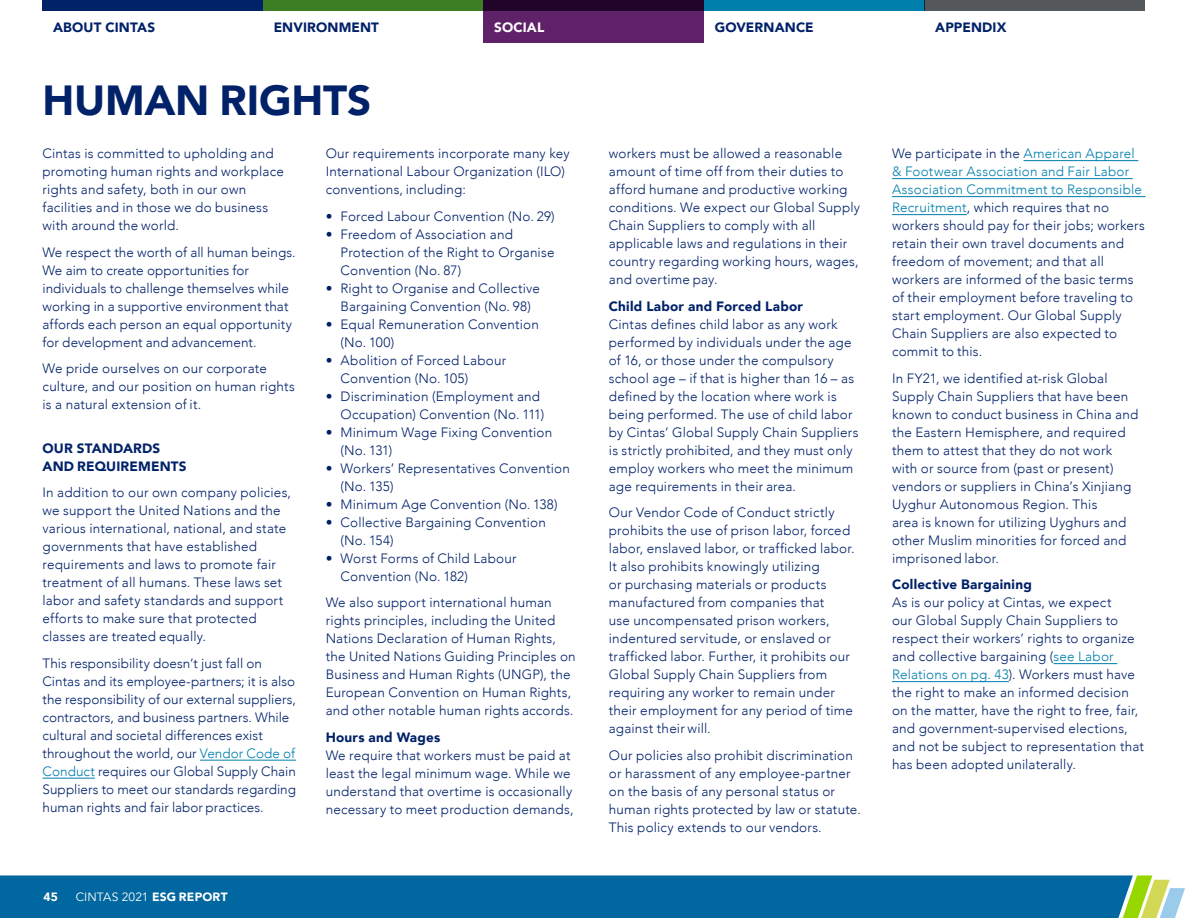
<style>
.page{position:relative;width:1188px;height:918px;background:#fff}
.page>*{position:absolute;margin:0;border:0;box-sizing:border-box;transform-origin:0 0}
.t1{font:900 42px "Avenir";letter-spacing:-.005em;color:#012169}
.t2{font:300 13.5px/18px "Avenir";letter-spacing:.015em;color:#012169}
.t3{font:900 13.5px/18px "Avenir";letter-spacing:.015em;color:#012169}
.t4{font:900 13.5px "Avenir";letter-spacing:.01em;color:#fff}
.t5{font:12px "Avenir";letter-spacing:.01em;color:#fff}
.t6{font:900 12px "Avenir";color:#fff}
.s1{color:#007fad}
.s2{font-weight:900}
</style>
<div class="page">
<hr style="left:200px;top:760px;width:96px;height:1px;background:#007fad">
<hr style="left:43px;top:778px;width:52px;height:1px;background:#007fad">
<hr style="left:1024px;top:160px;width:114px;height:1px;background:#007fad">
<hr style="left:892px;top:178px;width:241px;height:1px;background:#007fad">
<hr style="left:892px;top:196px;width:253px;height:1px;background:#007fad">
<hr style="left:892px;top:214px;width:75px;height:1px;background:#007fad">
<hr style="left:1053px;top:663px;width:64px;height:1px;background:#007fad">
<hr style="left:892px;top:681px;width:117px;height:1px;background:#007fad">
<div style="left:0;top:875px;width:1123px;height:43px;background:#0067a0"></div>
<svg style="left:1123px;top:875px;width:62px;height:43px"></svg>
<div style="left:263px;top:0;width:221px;height:11px;background:#3b7e23"></div>
<div style="left:704px;top:0;width:221px;height:11px;background:#007fad"></div>
<div style="left:925px;top:0;width:220px;height:11px;background:#54585a"></div>
<div style="left:484px;top:0;width:220px;height:43px;background:#5f2167"></div>
<div style="left:484px;top:0;width:220px;height:11px;background:#230429"></div>
<div style="left:43px;top:0;width:220px;height:11px;background:#012169"></div>
<p class="t3" style="left:53px;top:18px;width:103px">ABOUT CINTAS</p>
<p class="t3" style="left:274px;top:18px;width:107px">ENVIRONMENT</p>
<p class="t4" style="left:494px;top:16px;width:52px">SOCIAL</p>
<p class="t3" style="left:715px;top:18px;width:101px">GOVERNANCE</p>
<p class="t3" style="left:935px;top:18px;width:73px">APPENDIX</p>
<h1 class="t1" style="left:43px;top:64px;width:330px">HUMAN RIGHTS</h1>
<p class="t2" style="left:43px;top:145px;width:243px">Cintas is committed to upholding and promoting human rights and workplace rights and safety, both in our own facilities and in those we do business with around the world.</p>
<p class="t2" style="left:43px;top:243px;width:255px">We respect the worth of all human beings.<br>We aim to create opportunities for individuals to challenge themselves while working in a supportive environment that affords each person an equal opportunity for development and advancement.</p>
<p class="t2" style="left:43px;top:360px;width:254px">We pride ourselves on our corporate culture, and our position on human rights is a natural extension of it.</p>
<p class="t3" style="left:43px;top:439px;width:146px">OUR STANDARDS<br>AND REQUIREMENTS</p>
<p class="t2" style="left:43px;top:484px;width:250px">In addition to our own company policies, we support the United Nations and the various international, national, and state governments that have established requirements and laws to promote fair treatment of all humans. These laws set labor and safety standards and support efforts to make sure that protected classes are treated equally.</p>
<p class="t2" style="left:43px;top:654px;width:255px">This responsibility doesn’t just fall on Cintas and its employee-partners; it is also the responsibility of our external suppliers, contractors, and business partners. While cultural and societal differences exist throughout the world, our <span class="s1">Vendor Code of Conduct</span> requires our Global Supply Chain Suppliers to meet our standards regarding human rights and fair labor practices.</p>
<p class="t2" style="left:326px;top:145px;width:245px">Our requirements incorporate many key<br>International Labour Organization (ILO) conventions, including:</p>
<p class="t2" style="left:326px;top:207px;width:231px">• Forced Labour Convention (No. 29)</p>
<p class="t2" style="left:341px;top:225px;width:215px;text-indent:-15px">• Freedom of Association and<br>Protection of the Right to Organise<br>Convention (No. 87)</p>
<p class="t2" style="left:326px;top:279px;width:216px;text-align:center">• Right to Organise and Collective<br>Bargaining Convention (No. 98)</p>
<p class="t2" style="left:341px;top:315px;width:200px;text-indent:-15px">• Equal Remuneration Convention (No. 100)</p>
<p class="t2" style="left:341px;top:351px;width:167px;text-indent:-15px">• Abolition of Forced Labour<br>Convention (No. 105)</p>
<p class="t2" style="left:341px;top:387px;width:205px;text-indent:-15px">• Discrimination (Employment and<br>Occupation) Convention (No. 111)</p>
<p class="t2" style="left:341px;top:423px;width:213px;text-indent:-15px">• Minimum Wage Fixing Convention (No. 131)</p>
<p class="t2" style="left:341px;top:459px;width:231px;text-indent:-15px">• Workers’ Representatives Convention (No. 135)</p>
<p class="t2" style="left:326px;top:495px;width:233px">• Minimum Age Convention (No. 138)</p>
<p class="t2" style="left:341px;top:513px;width:207px;text-indent:-15px">• Collective Bargaining Convention (No. 154)</p>
<p class="t2" style="left:341px;top:549px;width:178px;text-indent:-15px">• Worst Forms of Child Labour<br>Convention (No. 182)</p>
<p class="t2" style="left:326px;top:594px;width:252px">We also support international human rights principles, including the United Nations Declaration of Human Rights, the United Nations Guiding Principles on Business and Human Rights (UNGP), the European Convention on Human Rights, and other notable human rights accords.</p>
<p class="t3" style="left:326px;top:728px;width:116px">Hours and Wages</p>
<p class="t2" style="left:326px;top:746px;width:249px">We require that workers must be paid at least the legal minimum wage. While we understand that overtime is occasionally necessary to meet production demands,</p>
<p class="t6" style="left:43px;top:886px;width:16px">45</p>
<p class="t5" style="left:76px;top:889px;width:153px">CINTAS 2021 <span class="s2">ESG REPORT</span></p>
<p class="t2" style="left:609px;top:145px;width:253px">workers must be allowed a reasonable amount of time off from their duties to afford humane and productive working conditions. We expect our Global Supply Chain Suppliers to comply with all applicable laws and regulations in their country regarding working hours, wages, and overtime pay.</p>
<p class="t3" style="left:609px;top:297px;width:196px">Child Labor and Forced Labor</p>
<p class="t2" style="left:609px;top:315px;width:251px">Cintas defines child labor as any work performed by individuals under the age of 16, or those under the compulsory school age – if that is higher than 16 – as defined by the location where work is being performed. The use of child labor by Cintas’ Global Supply Chain Suppliers is strictly prohibited, and they must only employ workers who meet the minimum age requirements in their area.</p>
<p class="t2" style="left:609px;top:504px;width:247px">Our Vendor Code of Conduct strictly prohibits the use of prison labor, forced labor, enslaved labor, or trafficked labor.<br>It also prohibits knowingly utilizing<br>or purchasing materials or products manufactured from companies that<br>use uncompensated prison workers, indentured servitude, or enslaved or trafficked labor. Further, it prohibits our Global Supply Chain Suppliers from requiring any worker to remain under their employment for any period of time against their will.</p>
<p class="t2" style="left:609px;top:746px;width:254px">Our policies also prohibit discrimination or harassment of any employee-partner on the basis of any personal status or human rights protected by law or statute.<br>This policy extends to our vendors.</p>
<p class="t2" style="left:892px;top:145px;width:254px">We participate in the <span class="s1">American Apparel &amp; Footwear Association and Fair Labor Association Commitment to Responsible Recruitment</span>, which requires that no workers should pay for their jobs; workers retain their own travel documents and freedom of movement; and that all workers are informed of the basic terms of their employment before traveling to start employment. Our Global Supply Chain Suppliers are also expected to commit to this.</p>
<p class="t2" style="left:892px;top:369px;width:248px">In FY21, we identified at-risk Global Supply Chain Suppliers that have been known to conduct business in China and the Eastern Hemisphere, and required them to attest that they do not work with or source from (past or present) vendors or suppliers in China’s Xinjiang Uyghur Autonomous Region. This<br>area is known for utilizing Uyghurs and other Muslim minorities for forced and imprisoned labor.</p>
<p class="t3" style="left:892px;top:575px;width:141px">Collective Bargaining</p>
<p class="t2" style="left:892px;top:594px;width:253px">As is our policy at Cintas, we expect<br>our Global Supply Chain Suppliers to respect their workers’ rights to organize and collective bargaining (<span class="s1">see Labor Relations on pg. 43</span>). Workers must have the right to make an informed decision on the matter, have the right to free, fair, and government-supervised elections, and not be subject to representation that has been adopted unilaterally.</p>
</div>
